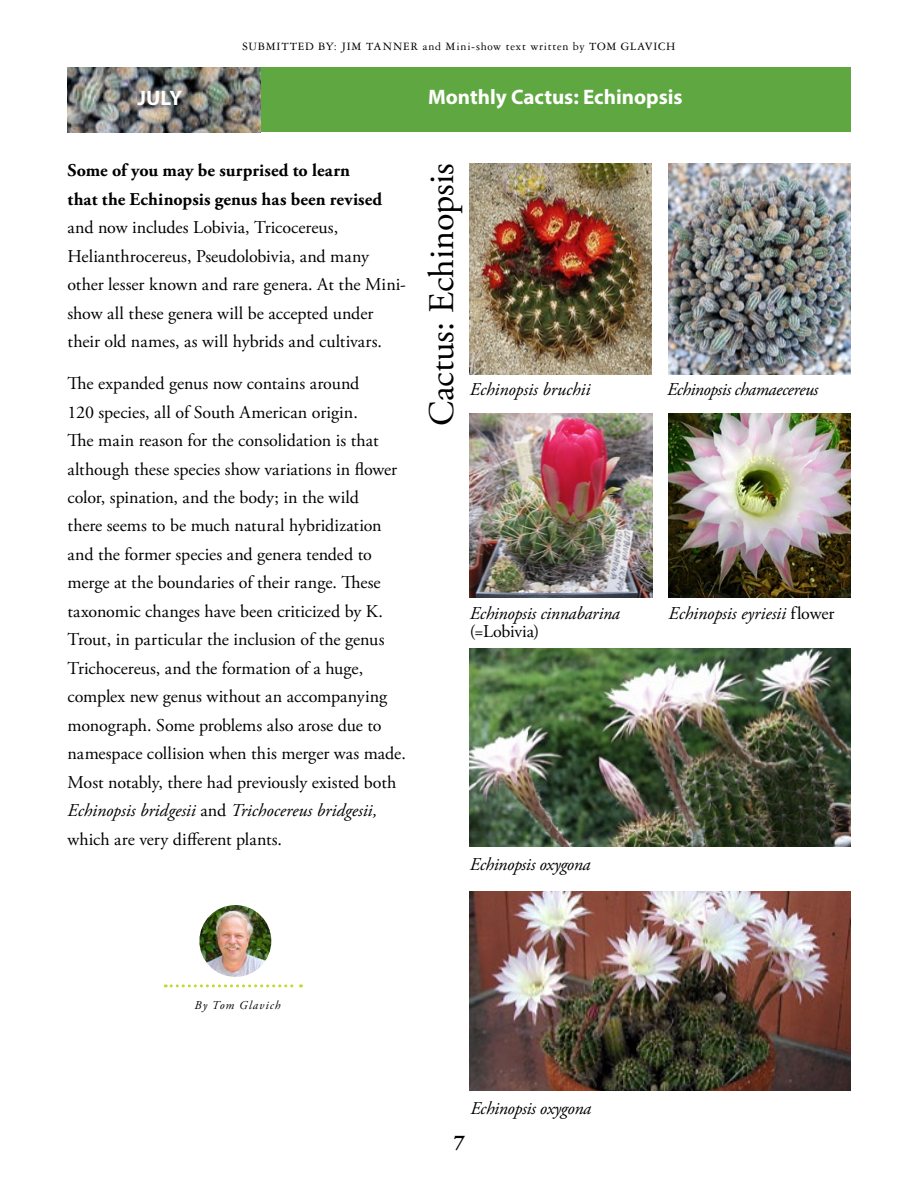
<style>
.page{position:relative;width:918px;height:1188px;background:#fff}
.page>*{position:absolute;margin:0;border:0;box-sizing:border-box;transform-origin:0 0}
.t1{font:36px "Adobe Garamond Pro";color:#000}
.t2{font:700 21px "Myriad Pro";color:#fff}
.t3{font:700 21px "Adobe Garamond Pro";color:#000}
.t4{font:18px/28.5px "Adobe Garamond Pro";color:#000}
.t5{font:italic 18px "Adobe Garamond Pro";letter-spacing:-.01em;color:#000}
.t6{font:700 18px/28.5px "Adobe Garamond Pro";letter-spacing:.005em;color:#000}
.t7{font:12px "Garamond Three";letter-spacing:.06em;color:#000}
.t8{font:italic 12px "Adobe Garamond Pro";letter-spacing:.09em;color:#000}
.s1{font-style:italic}
.s2{font-style:normal}
</style>
<div class="page">
<div style="left:260px;top:68px;width:590px;height:64px;background:#5fa841"></div>
<img style="left:68px;top:68px;width:192px;height:65px">
<img style="left:669px;top:163px;width:181px;height:212px">
<img style="left:669px;top:414px;width:181px;height:183px">
<img style="left:470px;top:414px;width:182px;height:183px">
<img style="left:470px;top:163px;width:182px;height:212px">
<img style="left:199px;top:905px;width:72px;height:72px;border-radius:36px">
<svg style="left:165px;top:984px;width:136px;height:3px"></svg>
<img style="left:470px;top:648px;width:380px;height:199px">
<img style="left:470px;top:891px;width:380px;height:200px">
<p class="t2" style="left:138px;top:84px;width:46px">JULY</p>
<p class="t7" style="left:242px;top:40px;width:435px">SUBMITTED BY: JIM TANNER and Mini-show text written by TOM GLAVICH</p>
<p class="t2" style="left:428px;top:83px;width:256px">Monthly Cactus: Echinopsis</p>
<p class="t6" style="left:68px;top:156px;width:316px">Some of you may be surprised to learn that the Echinopsis genus has been revised</p>
<p class="t4" style="left:68px;top:214px;width:340px">and now includes Lobivia, Tricocereus, Helianthrocereus, Pseudolobivia, and many other lesser known and rare genera. At the Mini&shy;show all these genera will be accepted under their old names, as will hybrids and cultivars.</p>
<p class="t4" style="left:68px;top:370px;width:340px">The expanded genus now contains around<br>120 species, all of South American origin.<br>The main reason for the consolidation is that although these species show variations in flower color, spination, and the body; in the wild<br>there seems to be much natural hybridization and the former species and genera tended to merge at the boundaries of their range. These taxonomic changes have been criticized by K.<br>Trout, in particular the inclusion of the genus Trichocereus, and the formation of a huge, complex new genus without an accompanying monograph. Some problems also arose due to namespace collision when this merger was made.<br>Most notably, there had previously existed both <span class="s1">Echinopsis bridgesii</span> and <span class="s1">Trichocereus bridgesii, </span>which are very different plants.</p>
<h1 class="t1" style="left:420px;top:426px;width:265px;rotate:-90deg">Cactus: Echinopsis</h1>
<p class="t5" style="left:470px;top:379px;width:122px">Echinopsis bruchii</p>
<p class="t5" style="left:470px;top:602px;width:152px">Echinopsis cinnabarina</p>
<p class="t4" style="left:470px;top:617px;width:71px">(=Lobivia)</p>
<p class="t5" style="left:470px;top:854px;width:122px">Echinopsis oxygona</p>
<p class="t5" style="left:667px;top:379px;width:153px">Echinopsis chamaecereus</p>
<p class="t5" style="left:669px;top:602px;width:167px">Echinopsis eyriesii <span class="s2">flower</span></p>
<p class="t8" style="left:195px;top:998px;width:87px">By Tom Glavich</p>
<p class="t5" style="left:470px;top:1097px;width:122px">Echinopsis oxygona</p>
<p class="t3" style="left:454px;top:1130px;width:12px">7</p>
</div>
